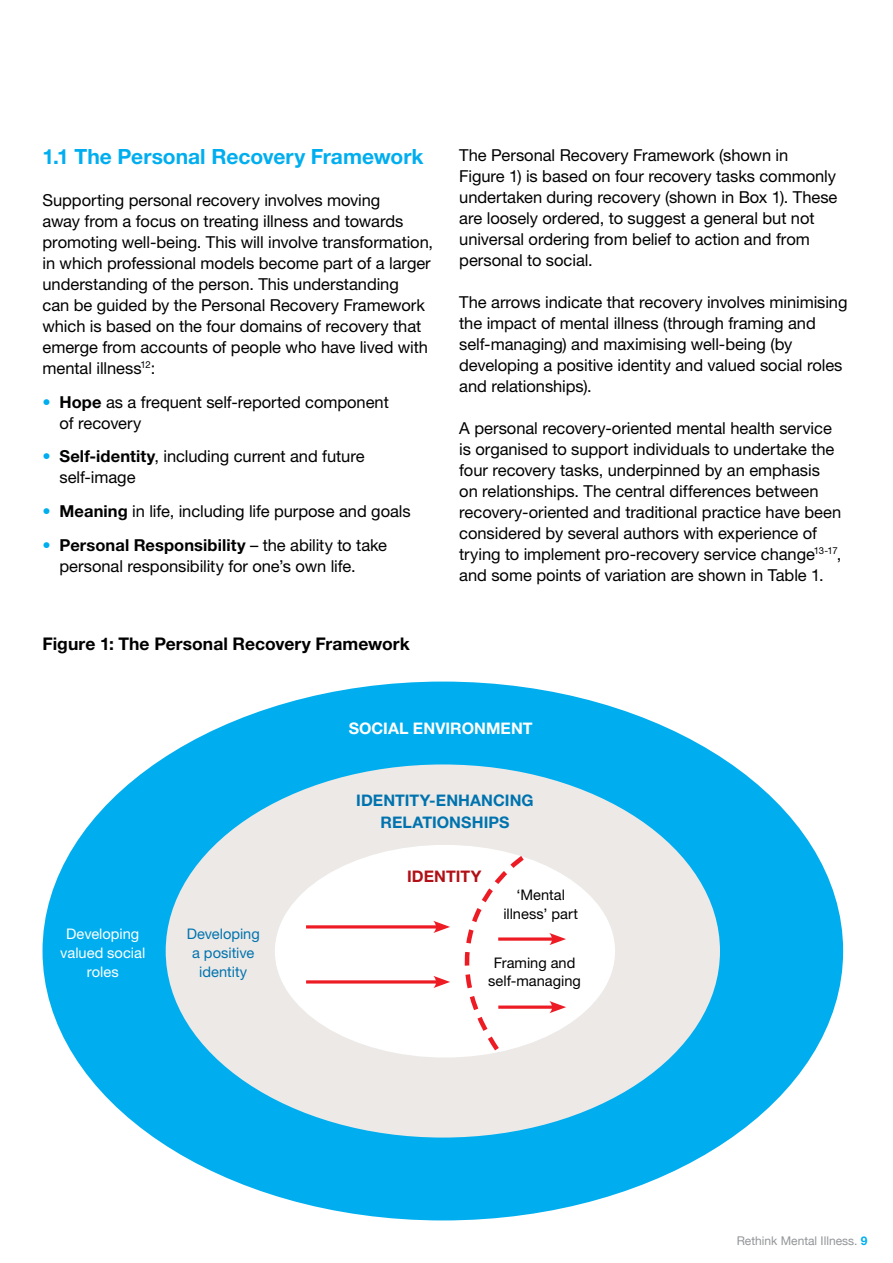
<style>
.page{position:relative;width:893px;height:1263px;background:#fff}
.page>*{position:absolute;margin:0;border:0;box-sizing:border-box;transform-origin:0 0}
.t1{font:700 21px "Helvetica Neue LT Pro";color:#00aeef}
.t2{font:700 17.4px "Helvetica Neue LT Pro";color:#000}
.t3{font:16.5px/21px "Helvetica Neue LT Pro";letter-spacing:-.005em;color:#000}
.t4{font:700 15.9px/22.2px "Helvetica Neue LT Pro";letter-spacing:.005em;color:#0073ae;text-align:center}
.t5{font:700 15.9px "Helvetica Neue LT Pro";letter-spacing:.005em;color:#fff}
.t6{font:700 15.9px "Helvetica Neue LT Pro";letter-spacing:.005em;color:#b11116}
.t7{font:14.7px/18.6px "Helvetica Neue LT Pro";color:#000;text-align:center}
.t8{font:14.7px/18.6px "Helvetica Neue LT Pro";color:#fff;text-align:center}
.t9{font:14.7px/18.6px "Helvetica Neue LT Pro";color:#0073ae;text-align:center}
.t10{font:12px "Helvetica Neue";color:#939598}
.s1{color:#00aeef}
.s2{font-weight:700}
.s3{font-family:"Helvetica Neue LT Pro";font-weight:700;color:#00aeef}
</style>
<div class="page">
<div style="left:43px;top:681px;width:800px;height:539px;background:#00aeef;border-radius:50%"></div>
<div style="left:166px;top:764px;width:554px;height:373px;background:#ece9e7;border-radius:50%"></div>
<div style="left:275px;top:845px;width:340px;height:212px;background:#fff;border-radius:50%"></div>
<hr style="left:306px;top:925px;width:133px;height:3px;background:#ed1c24">
<hr style="left:306px;top:980px;width:133px;height:3px;background:#ed1c24">
<svg style="left:417px;top:853px;width:109px;height:202px"></svg>
<svg style="left:498px;top:937px;width:51px;height:4px"></svg>
<svg style="left:549px;top:933px;width:17px;height:12px"></svg>
<svg style="left:498px;top:1005px;width:51px;height:4px"></svg>
<svg style="left:549px;top:1001px;width:17px;height:12px"></svg>
<p class="t1" style="left:43px;top:143px;width:383px">1.1 The Personal Recovery Framework</p>
<p class="t3" style="left:43px;top:189px;width:392px">Supporting personal recovery involves moving<br>away from a focus on treating illness and towards promoting well-being. This will involve transformation, in which professional models become part of a larger understanding of the person. This understanding<br>can be guided by the Personal Recovery Framework which is based on the four domains of recovery that emerge from accounts of people who have lived with mental illness<sup>12</sup>:</p>
<p class="t3" style="left:60px;top:391px;width:331px;text-indent:-17px"><span class="s1">•</span> <span class="s2">Hope</span> as a frequent self-reported component of recovery</p>
<p class="t3" style="left:60px;top:446px;width:307px;text-indent:-17px"><span class="s1">•</span> <span class="s2">Self-identity</span>, including current and future self-image</p>
<p class="t3" style="left:43px;top:501px;width:370px"><span class="s1">•</span> <span class="s2">Meaning</span> in life, including life purpose and goals</p>
<p class="t3" style="left:60px;top:534px;width:329px;text-indent:-17px"><span class="s1">•</span> <span class="s2">Personal Responsibility</span> – the ability to take personal responsibility for one’s own life.</p>
<p class="t2" style="left:43px;top:633px;width:369px">Figure 1: The Personal Recovery Framework</p>
<p class="t3" style="left:459px;top:144px;width:380px">The Personal Recovery Framework (shown in Figure 1) is based on four recovery tasks commonly undertaken during recovery (shown in Box 1). These are loosely ordered, to suggest a general but not universal ordering from belief to action and from personal to social.</p>
<p class="t3" style="left:459px;top:291px;width:390px">The arrows indicate that recovery involves minimising the impact of mental illness (through framing and self-managing) and maximising well-being (by developing a positive identity and valued social roles and relationships).</p>
<p class="t3" style="left:459px;top:417px;width:384px">A personal recovery-oriented mental health service is organised to support individuals to undertake the four recovery tasks, underpinned by an emphasis on relationships. The central differences between recovery-oriented and traditional practice have been considered by several authors with experience of trying to implement pro-recovery service change<sup>13-17</sup>, and some points of variation are shown in Table 1.</p>
<p class="t5" style="left:349px;top:718px;width:185px">SOCIAL ENVIRONMENT</p>
<p class="t4" style="left:356px;top:788px;width:179px">IDENTITY-ENHANCING<br>RELATIONSHIPS</p>
<p class="t8" style="left:60px;top:925px;width:87px">Developing valued social roles</p>
<p class="t9" style="left:187px;top:925px;width:75px">Developing a positive identity</p>
<p class="t6" style="left:407px;top:867px;width:76px">IDENTITY</p>
<p class="t7" style="left:503px;top:885px;width:76px">‘Mental illness’ part</p>
<p class="t7" style="left:488px;top:953px;width:94px">Framing and self-managing</p>
<p class="t10" style="left:737px;top:1233px;width:132px">Rethink Mental Illness. <span class="s3">9</span></p>
</div>
